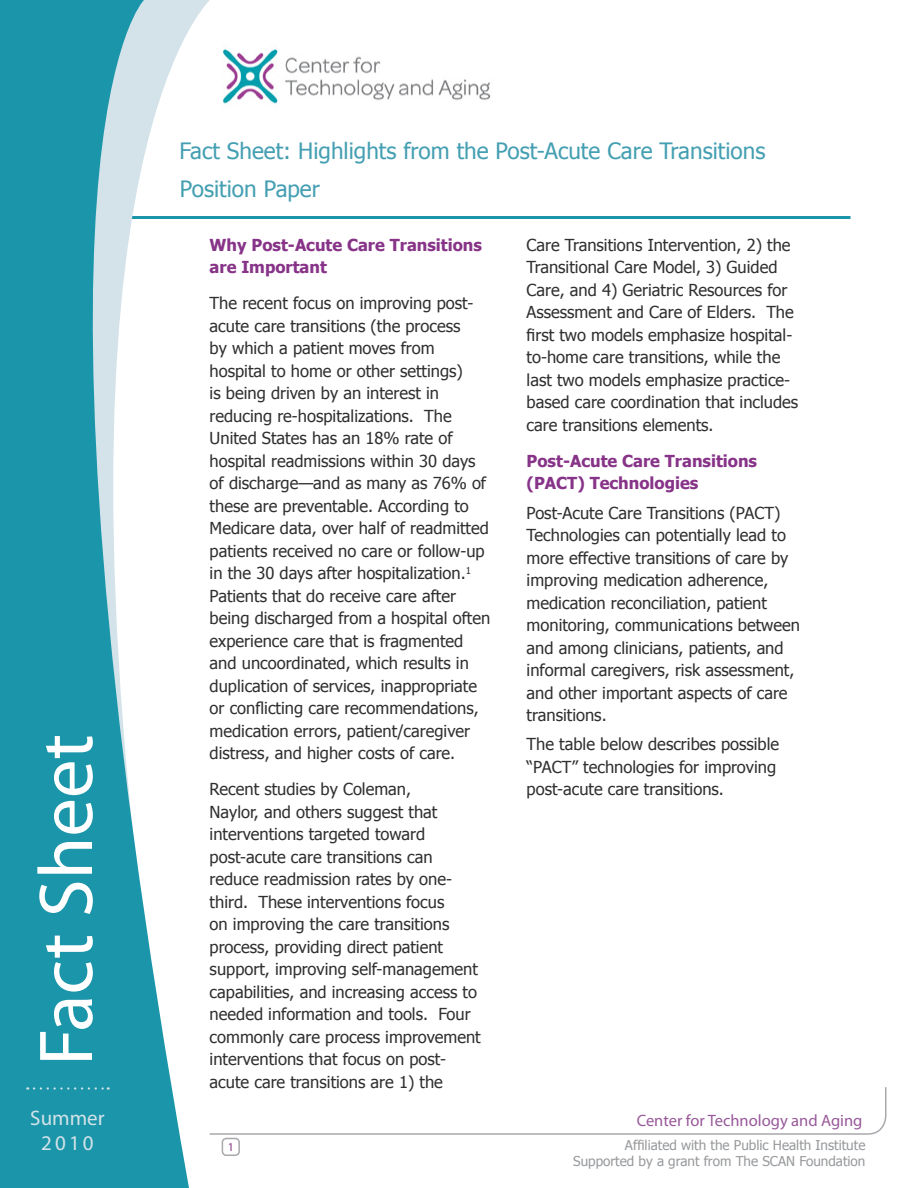
<style>
.page{position:relative;width:918px;height:1188px;background:#fff}
.page>*{position:absolute;margin:0;border:0;box-sizing:border-box;transform-origin:0 0}
.t1{font:76.95px "Myriad Pro";color:#fff}
.t2{font:22.5px "Tahoma";color:#449fb2}
.t3{font:21px "Myriad Pro";color:#d3e3e9}
.t4{font:16.5px/22.5px "Tahoma";color:#312f30}
.t5{font:700 16.5px/22.5px "Tahoma";color:#873388}
.t6{font:16.5px "Myriad Pro";color:#98599a}
.t7{font:13.5px "Tahoma";color:#97999c}
.t8{font:12px "Myriad Pro";color:#873388}
</style>
<div class="page">
<hr style="left:100px;top:216px;width:751px;height:3px;background:#1b95a9">
<svg style="left:0;top:0;width:189px;height:1188px;fill:#1b95a9"></svg>
<svg style="left:34px;top:1087px;width:75px;height:3px"></svg>
<svg style="left:209px;top:1087px;width:678px;height:48px"></svg>
<img style="left:222px;top:45px;width:269px;height:59px">
<div style="left:222px;top:1138px;width:18px;height:18px;border:2px solid #a8a9ad;border-radius:4px"></div>
<p class="t1" style="left:19px;top:1066px;width:333px;rotate:-90deg">Fact Sheet</p>
<p class="t3" style="left:30px;top:1105px;width:76px">Summer</p>
<p class="t3" style="left:41px;top:1130px;width:54px">2010</p>
<p class="t2" style="left:180px;top:136px;width:587px">Fact Sheet: Highlights from the Post-Acute Care Transitions</p>
<p class="t2" style="left:180px;top:174px;width:141px">Position Paper</p>
<p class="t5" style="left:210px;top:232px;width:274px">Why Post-Acute Care Transitions are Important</p>
<p class="t4" style="left:210px;top:291px;width:282px">The recent focus on improving post&shy;acute care transitions (the process<br>by which a patient moves from hospital to home or other settings)<br>is being driven by an interest in reducing re-hospitalizations. The United States has an 18% rate of hospital readmissions within 30 days of discharge—and as many as 76% of these are preventable. According to Medicare data, over half of readmitted patients received no care or follow-up in the 30 days after hospitalization.<sup>1<br></sup>Patients that do receive care after being discharged from a hospital often experience care that is fragmented and uncoordinated, which results in duplication of services, inappropriate or conflicting care recommendations, medication errors, patient/caregiver distress, and higher costs of care.</p>
<p class="t4" style="left:210px;top:777px;width:273px">Recent studies by Coleman,<br>Naylor, and others suggest that interventions targeted toward post-acute care transitions can reduce readmission rates by one&shy;third. These interventions focus<br>on improving the care transitions process, providing direct patient support, improving self-management capabilities, and increasing access to needed information and tools. Four commonly care process improvement interventions that focus on post&shy;acute care transitions are 1) the</p>
<p class="t8" style="left:228px;top:1139px;width:8px">1</p>
<p class="t4" style="left:527px;top:233px;width:273px">Care Transitions Intervention, 2) the Transitional Care Model, 3) Guided Care, and 4) Geriatric Resources for Assessment and Care of Elders. The first two models emphasize hospital&shy;to-home care transitions, while the last two models emphasize practice&shy;based care coordination that includes care transitions elements.</p>
<p class="t5" style="left:527px;top:448px;width:232px">Post-Acute Care Transitions (PACT) Technologies</p>
<p class="t4" style="left:527px;top:500px;width:275px">Post-Acute Care Transitions (PACT)<br>Technologies can potentially lead to more effective transitions of care by improving medication adherence, medication reconciliation, patient monitoring, communications between and among clinicians, patients, and informal caregivers, risk assessment, and other important aspects of care transitions.</p>
<p class="t4" style="left:527px;top:732px;width:254px">The table below describes possible “PACT” technologies for improving post-acute care transitions.</p>
<p class="t6" style="left:637px;top:1110px;width:227px">Center for Technology and Aging</p>
<p class="t7" style="left:625px;top:1136px;width:242px">Affiliated with the Public Health Institute</p>
<p class="t7" style="left:573px;top:1152px;width:294px">Supported by a grant from The SCAN Foundation</p>
</div>
